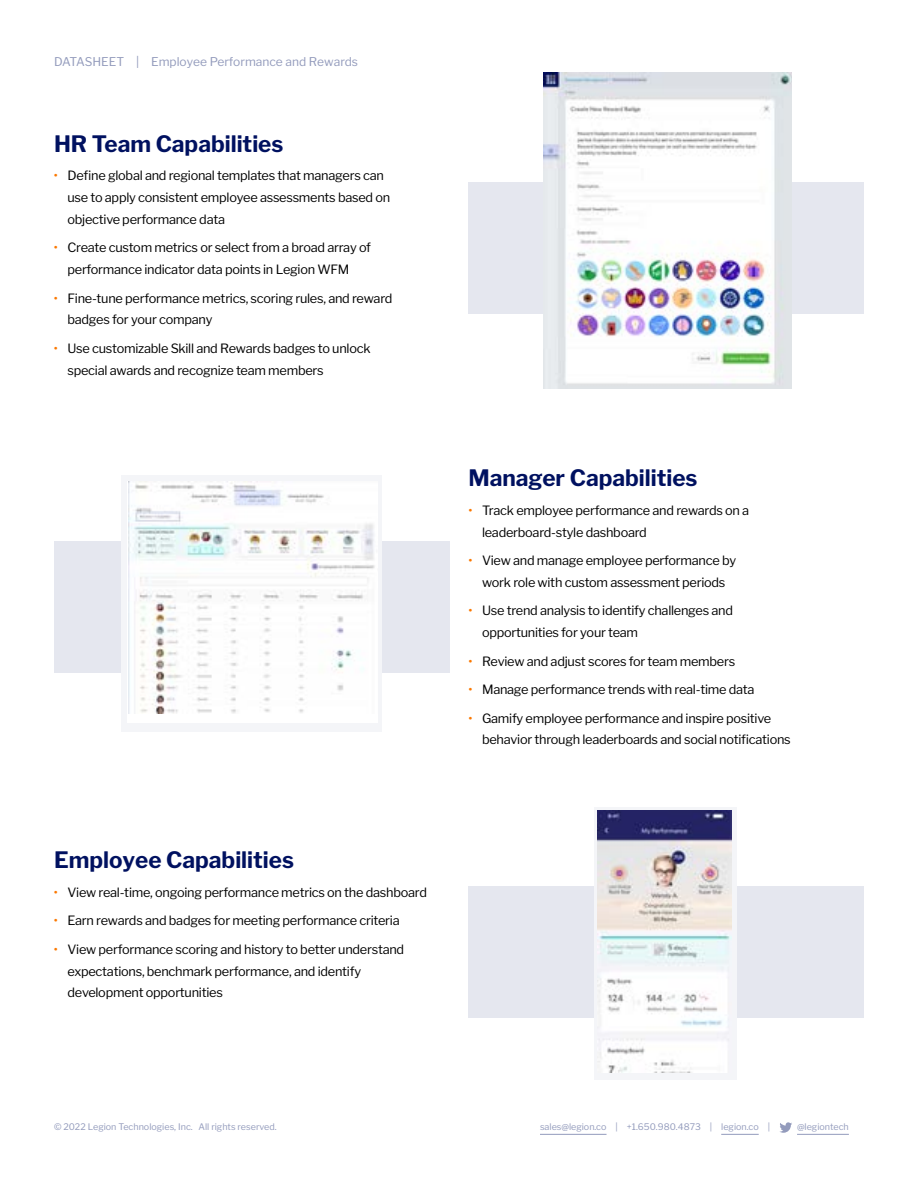
<style>
.page{position:relative;width:918px;height:1188px;background:#fff}
.page>*{position:absolute;margin:0;border:0;box-sizing:border-box;transform-origin:0 0}
.t1{font:700 22.5px "Libre Franklin";color:#001160}
.t2{font:12.75px/21.8px "Libre Franklin";letter-spacing:-.02em;color:#000}
.t3{font:12px "Libre Franklin";color:#939bbc}
.t4{font:9px "Libre Franklin";color:#939bbc}
.s1{font-weight:500;color:#fb7800}
</style>
<div class="page">
<hr style="left:540px;top:1134px;width:67px;height:1px;background:#939bbc">
<hr style="left:721px;top:1134px;width:38px;height:1px;background:#939bbc">
<hr style="left:797px;top:1134px;width:52px;height:1px;background:#939bbc">
<svg style="left:780px;top:1122px;width:12px;height:11px"></svg>
<div style="left:54px;top:541px;width:395px;height:131px;background:#e5e7ef"></div>
<div style="left:468px;top:886px;width:395px;height:132px;background:#e5e7ef"></div>
<div style="left:468px;top:183px;width:395px;height:131px;background:#e5e7ef"></div>
<div style="left:121px;top:475px;width:261px;height:257px;background:#f4f5f8"></div>
<div style="left:127px;top:482px;width:250px;height:241px;background:#fff"></div>
<img style="left:128px;top:482px;width:247px;height:232px">
<img style="left:544px;top:72px;width:248px;height:317px">
<div style="left:595px;top:807px;width:142px;height:273px;background:#f4f5f8"></div>
<img style="left:597px;top:811px;width:135px;height:261px">
<p class="t3" style="left:54px;top:54px;width:306px">DATASHEET | Employee Performance and Rewards</p>
<h1 class="t1" style="left:54px;top:130px;width:231px">HR Team Capabilities</h1>
<p class="t2" style="left:68px;top:165px;width:324px;text-indent:-14px"><span class="s1">•</span> Define global and regional templates that managers can use to apply consistent employee assessments based on objective performance data</p>
<p class="t2" style="left:68px;top:237px;width:305px;text-indent:-14px"><span class="s1">•</span> Create custom metrics or select from a broad array of performance indicator data points in Legion WFM</p>
<p class="t2" style="left:68px;top:287px;width:326px;text-indent:-14px"><span class="s1">•</span> Fine-tune performance metrics, scoring rules, and reward badges for your company</p>
<p class="t2" style="left:68px;top:337px;width:305px;text-indent:-14px"><span class="s1">•</span> Use customizable Skill and Rewards badges to unlock special awards and recognize team members</p>
<h1 class="t1" style="left:54px;top:847px;width:242px">Employee Capabilities</h1>
<p class="t2" style="left:54px;top:881px;width:374px"><span class="s1">•</span> View real-time, ongoing performance metrics on the dashboard</p>
<p class="t2" style="left:54px;top:910px;width:347px"><span class="s1">•</span> Earn rewards and badges for meeting performance criteria</p>
<p class="t2" style="left:68px;top:938px;width:338px;text-indent:-14px"><span class="s1">•</span> View performance scoring and history to better understand expectations, benchmark performance, and identify development opportunities</p>
<h1 class="t1" style="left:469px;top:465px;width:231px">Manager Capabilities</h1>
<p class="t2" style="left:482px;top:499px;width:269px;text-indent:-14px"><span class="s1">•</span> Track employee performance and rewards on a leaderboard-style dashboard</p>
<p class="t2" style="left:469px;top:550px;width:269px;text-align:center"><span class="s1">•</span> View and manage employee performance by work role with custom assessment periods</p>
<p class="t2" style="left:482px;top:600px;width:253px;text-indent:-14px"><span class="s1">•</span> Use trend analysis to identify challenges and opportunities for your team</p>
<p class="t2" style="left:469px;top:650px;width:268px"><span class="s1">•</span> Review and adjust scores for team members</p>
<p class="t2" style="left:469px;top:679px;width:287px"><span class="s1">•</span> Manage performance trends with real-time data</p>
<p class="t2" style="left:482px;top:707px;width:310px;text-indent:-14px"><span class="s1">•</span> Gamify employee performance and inspire positive behavior through leaderboards and social notifications</p>
<p class="t4" style="left:54px;top:1121px;width:224px">© 2022 Legion Technologies, Inc. All rights reserved.</p>
<p class="t4" style="left:540px;top:1121px;width:232px">sales@legion.co | +1.650.980.4873 | legion.co |</p>
<p class="t4" style="left:797px;top:1121px;width:53px">@legiontech</p>
</div>
